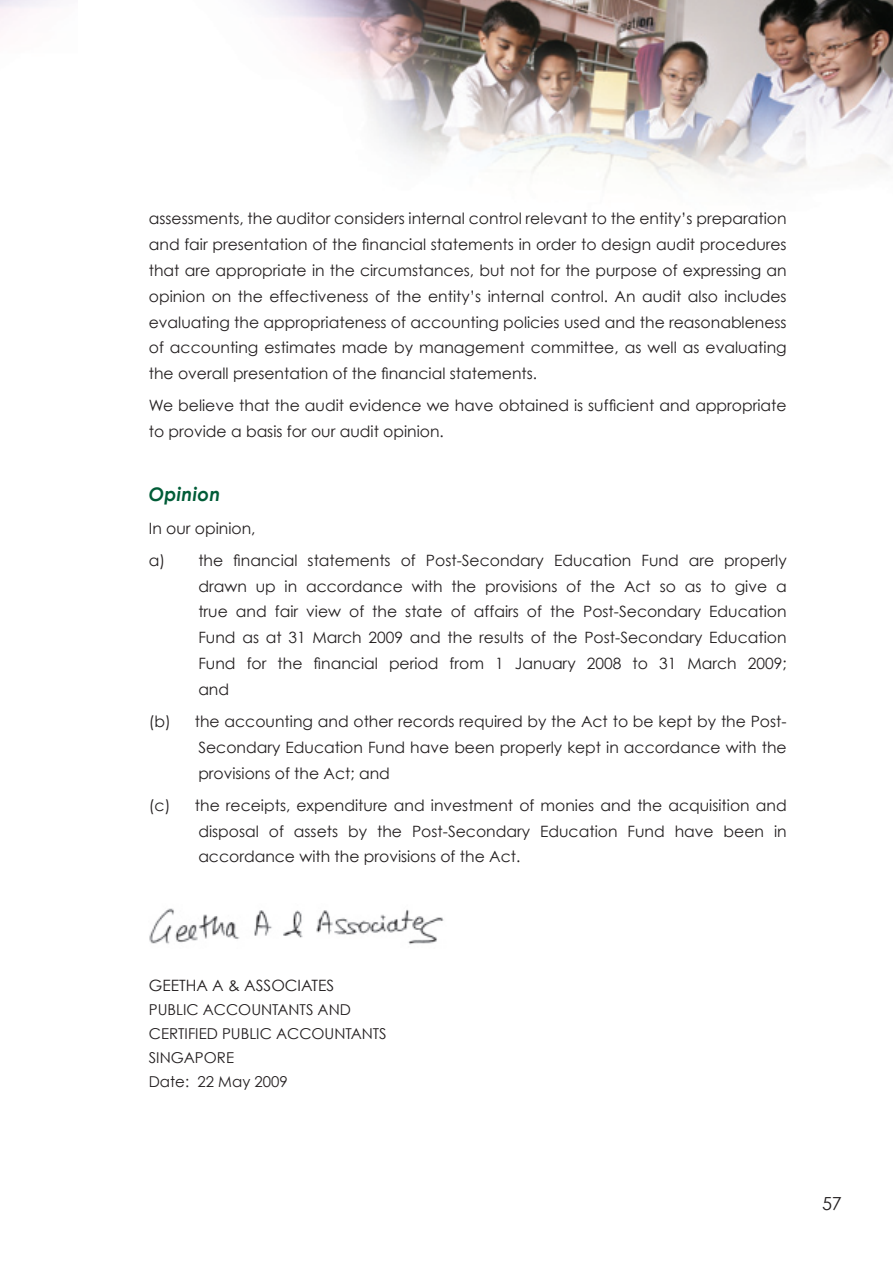
<style>
.page{position:relative;width:893px;height:1263px;background:#fff}
.page>*{position:absolute;margin:0;border:0;box-sizing:border-box;transform-origin:0 0}
.t1{font:italic 700 18.75px "Century Gothic";letter-spacing:.02em;color:#015c37}
.t2{font:18px "Century Gothic";color:#231f20}
.t3{font:15.6px/25.8px "Century Gothic";color:#231f20;text-align:justify}
.t4{font:15px/24px "Century Gothic";color:#231f20}
</style>
<div class="page">
<img style="left:258px;top:0;width:635px;height:181px">
<img style="left:149px;top:908px;width:295px;height:37px">
<p class="t3" style="left:149px;top:206px;width:639px">assessments, the auditor considers internal control relevant to the entity’s preparation and fair presentation of the financial statements in order to design audit procedures that are appropriate in the circumstances, but not for the purpose of expressing an opinion on the effectiveness of the entity’s internal control. An audit also includes evaluating the appropriateness of accounting policies used and the reasonableness of accounting estimates made by management committee, as well as evaluating the overall presentation of the financial statements.</p>
<p class="t3" style="left:149px;top:393px;width:639px">We believe that the audit evidence we have obtained is sufficient and appropriate to provide a basis for our audit opinion.</p>
<p class="t1" style="left:149px;top:483px;width:73px">Opinion</p>
<p class="t3" style="left:149px;top:512px;width:639px;line-height:32.2px">In our opinion,<br>a) the financial statements of Post-Secondary Education Fund are properly</p>
<p class="t3" style="left:198px;top:573px;width:590px">drawn up in accordance with the provisions of the Act so as to give a true and fair view of the state of affairs of the Post-Secondary Education Fund as at 31 March 2009 and the results of the Post-Secondary Education Fund for the financial period from 1 January 2008 to 31 March 2009; and</p>
<p class="t3" style="left:198px;top:708px;width:590px;text-indent:-50px">(b) the accounting and other records required by the Act to be kept by the Post-Secondary Education Fund have been properly kept in accordance with the provisions of the Act; and</p>
<p class="t3" style="left:198px;top:792px;width:590px;text-indent:-50px">(c) the receipts, expenditure and investment of monies and the acquisition and disposal of assets by the Post-Secondary Education Fund have been in accordance with the provisions of the Act.</p>
<p class="t3" style="left:149px;top:972px;width:187px">GEETHA A &amp; ASSOCIATES</p>
<p class="t4" style="left:149px;top:997px;width:239px">PUBLIC ACCOUNTANTS AND<br>CERTIFIED PUBLIC ACCOUNTANTS<br>SINGAPORE<br>Date: 22 May 2009</p>
<p class="t2" style="left:822px;top:1193px;width:21px">57</p>
</div>
